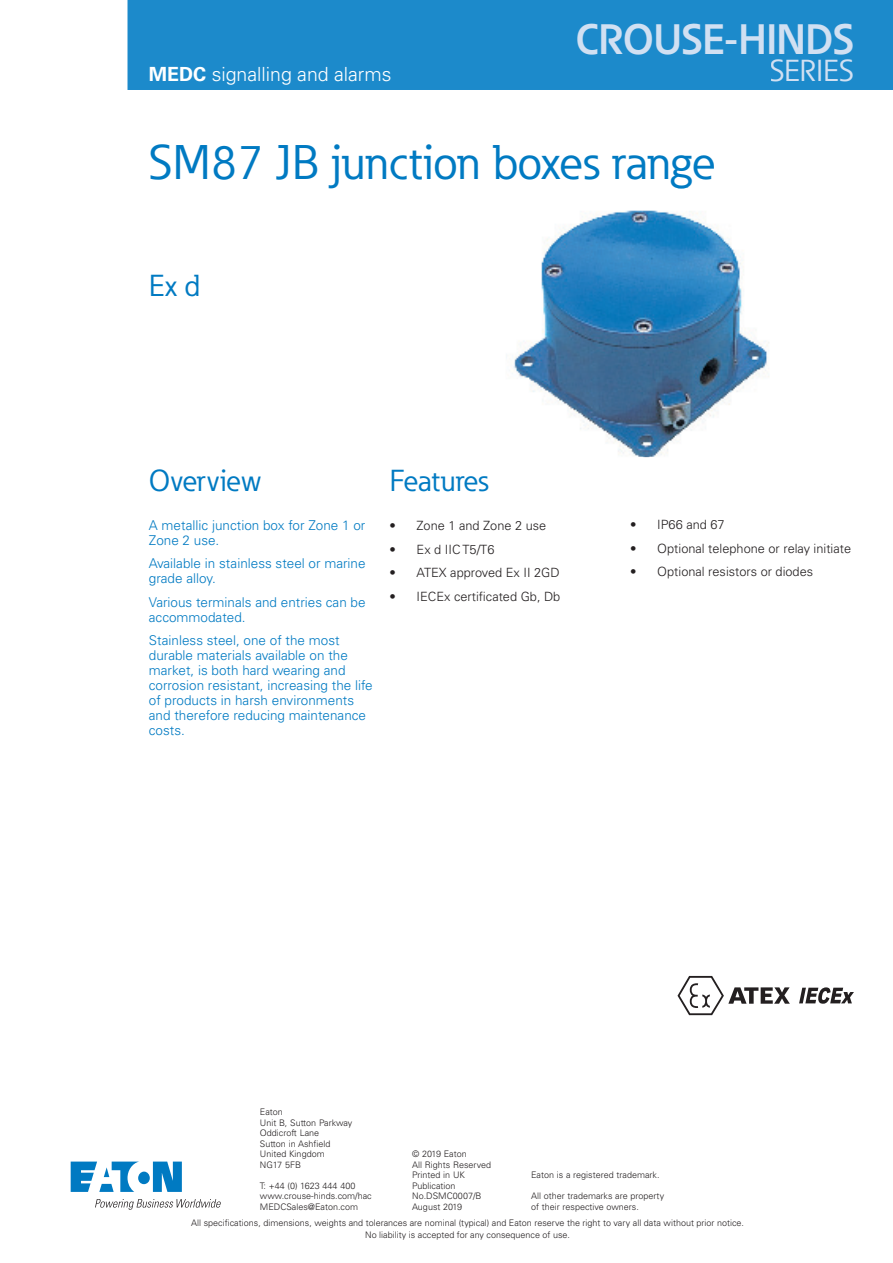
<style>
.page{position:relative;width:893px;height:1263px;background:#fff}
.page>*{position:absolute;margin:0;border:0;box-sizing:border-box;transform-origin:0 0}
.t1{font:48px "Eaton";color:#007ac2}
.t2{font:700 42px "Eaton";letter-spacing:-.005em;color:#d1e0f2}
.t3{font:30px "Eaton";color:#007ac2}
.t4{font:30px "Eaton";letter-spacing:-.02em;color:#007ac2}
.t5{font:30px "Eaton";letter-spacing:-.005em;color:#d1e0f2}
.t6{font:300 19.5px "Univers LT Std";color:#fff}
.t7{font:300 13.5px/15px "Univers LT Std";color:#007ac2}
.t8{font:300 12.75px "Univers LT Std";color:#231f20}
.t9{font:300 9px/10.5px "Univers LT Std";color:#231f20}
.s1{font-weight:700}
</style>
<div class="page">
<div style="left:128px;top:0;width:765px;height:90px;background:#1c8acb"></div>
<div style="left:578px;top:24px;width:275px;height:31px;background:#1c8acb"></div>
<div style="left:771px;top:59px;width:82px;height:22px;background:#1c8acb"></div>
<svg style="left:71px;top:1161px;width:111px;height:31px"></svg>
<svg style="left:95px;top:1199px;width:126px;height:11px"></svg>
<svg style="left:677px;top:976px;width:113px;height:39px"></svg>
<svg style="left:799px;top:987px;width:55px;height:17px"></svg>
<img style="left:506px;top:210px;width:263px;height:247px">
<img style="left:674px;top:187px;width:15px;height:2px">
<h2 class="t2" style="left:576px;top:13px;width:280px">CROUSE-HINDS</h2>
<h3 class="t6" style="left:149px;top:62px;width:244px"><span class="s1">MEDC</span> signalling and alarms</h3>
<h3 class="t5" style="left:770px;top:52px;width:86px">SERIES</h3>
<h1 class="t1" style="left:149px;top:132px;width:569px">SM87 JB junction boxes range</h1>
<h3 class="t3" style="left:149px;top:267px;width:53px">Ex d</h3>
<h3 class="t3" style="left:149px;top:461px;width:113px">Overview</h3>
<h3 class="t7" style="left:149px;top:517px;width:218px">A metallic junction box for Zone 1 or<br>Zone 2 use.</h3>
<h3 class="t7" style="left:149px;top:556px;width:218px">Available in stainless steel or marine grade alloy.</h3>
<h3 class="t7" style="left:149px;top:594px;width:218px">Various terminals and entries can be accommodated.</h3>
<h3 class="t7" style="left:149px;top:633px;width:225px">Stainless steel, one of the most durable materials available on the market, is both hard wearing and corrosion resistant, increasing the life of products in harsh environments and therefore reducing maintenance costs.</h3>
<h3 class="t4" style="left:390px;top:461px;width:101px">Features</h3>
<h3 class="t8" style="left:390px;top:518px;width:158px">• Zone 1 and Zone 2 use</h3>
<h3 class="t8" style="left:390px;top:541px;width:106px">• Ex d IIC T5/T6</h3>
<h3 class="t8" style="left:390px;top:565px;width:172px">• ATEX approved Ex II 2GD</h3>
<h3 class="t8" style="left:390px;top:589px;width:172px">• IECEx certificated Gb, Db</h3>
<h3 class="t8" style="left:630px;top:517px;width:96px">• IP66 and 67</h3>
<h3 class="t8" style="left:630px;top:540px;width:222px">• Optional telephone or relay initiate</h3>
<h3 class="t8" style="left:630px;top:564px;width:184px">• Optional resistors or diodes</h3>
<p class="t9" style="left:260px;top:1107px;width:94px">Eaton<br>Unit B, Sutton Parkway<br>Oddicroft Lane<br>Sutton in Ashfield<br>United Kingdom<br>NG17 5FB</p>
<p class="t9" style="left:260px;top:1180px;width:113px">T: +44 (0) 1623 444 400 www.crouse-hinds.com/hac<br>MEDCSales@Eaton.com</p>
<p class="t9" style="left:412px;top:1149px;width:81px">© 2019 Eaton<br>All Rights Reserved<br>Printed in UK<br>Publication<br>No.DSMC0007/B<br>August 2019</p>
<p class="t9" style="left:531px;top:1170px;width:130px">Eaton is a registered trademark.</p>
<p class="t9" style="left:531px;top:1191px;width:135px">All other trademarks are property of their respective owners.</p>
<p class="t9" style="left:191px;top:1216px;width:554px;line-height:12px;text-align:center">All specifications, dimensions, weights and tolerances are nominal (typical) and Eaton reserve the right to vary all data without prior notice.<br>No liability is accepted for any consequence of use.</p>
</div>
